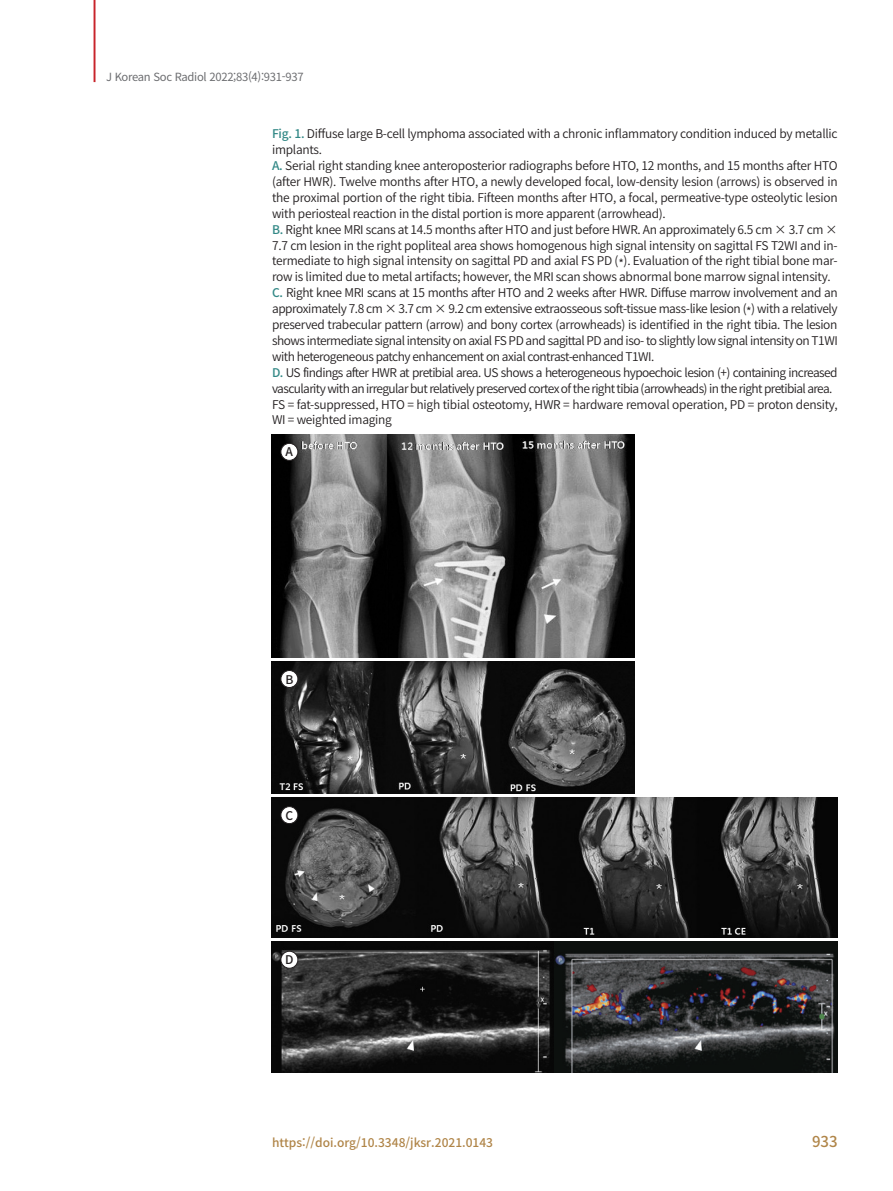
<style>
.page{position:relative;width:893px;height:1191px;background:#fff}
.page>*{position:absolute;margin:0;border:0;box-sizing:border-box;transform-origin:0 0}
.t1{font:500 15px "Noto Sans CJ Kkr";color:#b08548}
.그림제목1{font:600 12px/15.9px "Noto Sans CJ Kkr";letter-spacing:-.04em;color:#231f20;text-align:justify}
.그림제목1-2{font:600 12px/15.9px "Noto Sans CJ Kkr";letter-spacing:-.02em;color:#231f20}
.그림제목{font:600 12px/15.9px "Noto Sans CJ Kkr";letter-spacing:-.02em;color:#231f20}
.t2{font:500 12px "Noto Sans CJ Kkr";color:#b08548}
.캡션{font:500 12px "Noto Sans CJ Kkr";color:#231f20}
.t3{font:11.25px "Noto Sans CJ Kkr";letter-spacing:-.025em;color:#6c6d70}
.s1{font-weight:500;color:#328886}
</style>
<div class="page">
<hr style="left:94px;top:0;width:1px;height:82px;background:#c8242b">
<img style="left:272px;top:434px;width:362px;height:223px">
<img style="left:272px;top:661px;width:362px;height:132px">
<img style="left:272px;top:797px;width:566px;height:140px">
<img style="left:272px;top:941px;width:566px;height:131px">
<div style="left:281px;top:443px;width:17px;height:17px;background:#fff;border-radius:50%"></div>
<div style="left:281px;top:443px;width:17px;height:17px;border:1px solid #231f20;border-radius:50%"></div>
<div style="left:281px;top:670px;width:17px;height:17px;background:#fff;border-radius:50%"></div>
<div style="left:281px;top:670px;width:17px;height:17px;border:1px solid #231f20;border-radius:50%"></div>
<div style="left:281px;top:806px;width:17px;height:17px;background:#fff;border-radius:50%"></div>
<div style="left:281px;top:806px;width:17px;height:18px;border:1px solid #231f20;border-radius:50%"></div>
<div style="left:281px;top:951px;width:17px;height:17px;background:#fff;border-radius:50%"></div>
<div style="left:281px;top:951px;width:17px;height:17px;border:1px solid #231f20;border-radius:50%"></div>
<p class="t3" style="left:106px;top:70px;width:199px">J Korean Soc Radiol 2022;83(4):931-937</p>
<p class="그림제목" style="left:272px;top:126px;width:567px"><span class="s1">Fig. 1.</span> Diffuse large B-cell lymphoma associated with a chronic inflammatory condition induced by metallic implants.</p>
<p class="그림제목1" style="left:272px;top:158px;width:567px"><span class="s1">A.</span> Serial right standing knee anteroposterior radiographs before HTO, 12 months, and 15 months after HTO (after HWR). Twelve months after HTO, a newly developed focal, low-density lesion (arrows) is observed in the proximal portion of the right tibia. Fifteen months after HTO, a focal, permeative-type osteolytic lesion with periosteal reaction in the distal portion is more apparent (arrowhead).</p>
<p class="그림제목1" style="left:272px;top:221px;width:567px"><span class="s1">B.</span> Right knee MRI scans at 14.5 months after HTO and just before HWR. An approximately 6.5 cm × 3.7 cm × 7.7 cm lesion in the right popliteal area shows homogenous high signal intensity on sagittal FS T2WI and in&shy;termediate to high signal intensity on sagittal PD and axial FS PD (*). Evaluation of the right tibial bone mar&shy;row is limited due to metal artifacts; however, the MRI scan shows abnormal bone marrow signal intensity.</p>
<p class="그림제목1" style="left:272px;top:285px;width:567px"><span class="s1">C.</span> Right knee MRI scans at 15 months after HTO and 2 weeks after HWR. Diffuse marrow involvement and an approximately 7.8 cm × 3.7 cm × 9.2 cm extensive extraosseous soft-tissue mass-like lesion (*) with a relatively preserved trabecular pattern (arrow) and bony cortex (arrowheads) is identified in the right tibia. The lesion shows intermediate signal intensity on axial FS PD and sagittal PD and iso- to slightly low signal intensity on T1WI with heterogeneous patchy enhancement on axial contrast-enhanced T1WI.</p>
<p class="그림제목1" style="left:272px;top:365px;width:567px"><span class="s1">D.</span> US findings after HWR at pretibial area. US shows a heterogeneous hypoechoic lesion (+) containing increased vascularity with an irregular but relatively preserved cortex of the right tibia (arrowheads) in the right pretibial area.</p>
<p class="그림제목1-2" style="left:272px;top:396px;width:567px">FS = fat-suppressed, HTO = high tibial osteotomy, HWR = hardware removal operation, PD = proton density,<br>WI = weighted imaging</p>
<p class="캡션" style="left:286px;top:445px;width:9px">A</p>
<p class="캡션" style="left:285px;top:672px;width:10px">B</p>
<p class="캡션" style="left:285px;top:808px;width:9px">C</p>
<p class="캡션" style="left:285px;top:953px;width:10px">D</p>
<p class="t2" style="left:272px;top:1135px;width:222px">https://doi.org/10.3348/jksr.2021.0143</p>
<p class="t1" style="left:812px;top:1132px;width:27px">933</p>
</div>
